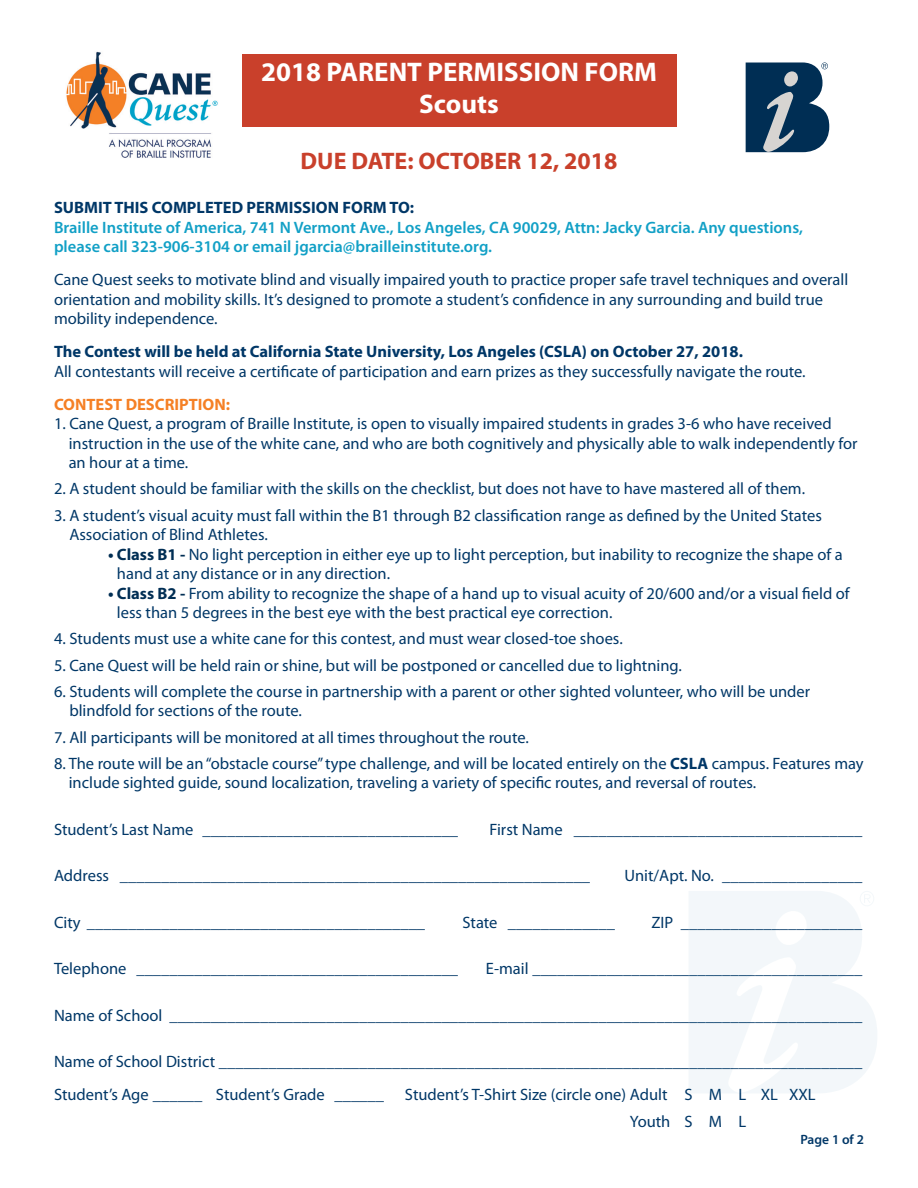
<style>
.page{position:relative;width:918px;height:1188px;background:#fff}
.page>*{position:absolute;margin:0;border:0;box-sizing:border-box;transform-origin:0 0}
.t1{font:700 27px/32.4px "Myriad Pro";color:#fff;text-align:center}
.t2{font:700 24px "Myriad Pro";color:#c9402b}
.t3{font:16.5px/19.5px "Myriad Pro";color:#003767}
.t4{font:600 16.5px/19.5px "Myriad Pro";color:#12a0c6}
.t5{font:700 16.5px "Myriad Pro";color:#003767}
.t6{font:700 16.5px "Myriad Pro";color:#f58025}
.t7{font:600 13.5px "Myriad Pro";color:#003767}
.s1{font-weight:700;color:#003767}
.s2{font-weight:700;color:#002e54}
.s3{font-weight:700}
</style>
<div class="page">
<div style="left:242px;top:54px;width:434px;height:73px;background:#c9402b"></div>
<svg style="left:689px;top:891px;width:188px;height:202px"></svg>
<svg style="left:746px;top:62px;width:83px;height:90px;background:#345774"></svg>
<img style="left:66px;top:51px;width:152px;height:107px">
<p class="t1" style="left:261px;top:54px;width:397px">2018 PARENT PERMISSION FORM<br>Scouts</p>
<p class="t2" style="left:301px;top:145px;width:318px">DUE DATE: OCTOBER 12, 2018</p>
<p class="t4" style="left:54px;top:197px;width:751px"><span class="s1">SUBMIT THIS COMPLETED PERMISSION FORM TO:<br></span>Braille Institute of America, 741 N Vermont Ave., Los Angeles, CA 90029, Attn: Jacky Garcia. Any questions, please call 323-906-3104 or email jgarcia@brailleinstitute.org.</p>
<p class="t3" style="left:54px;top:269px;width:796px">Cane Quest seeks to motivate blind and visually impaired youth to practice proper safe travel techniques and overall orientation and mobility skills. It’s designed to promote a student’s confidence in any surrounding and build true mobility independence.</p>
<p class="t5" style="left:54px;top:341px;width:690px">The Contest will be held at California State University, Los Angeles (CSLA) on October 27, 2018.</p>
<p class="t3" style="left:54px;top:361px;width:753px">All contestants will receive a certificate of participation and earn prizes as they successfully navigate the route.</p>
<p class="t6" style="left:54px;top:393px;width:178px">CONTEST DESCRIPTION:</p>
<p class="t3" style="left:69px;top:413px;width:790px;text-indent:-15px">1. Cane Quest, a program of Braille Institute, is open to visually impaired students in grades 3-6 who have received instruction in the use of the white cane, and who are both cognitively and physically able to walk independently for an hour at a time.</p>
<p class="t3" style="left:54px;top:479px;width:753px">2. A student should be familiar with the skills on the checklist, but does not have to have mastered all of them.</p>
<p class="t3" style="left:69px;top:505px;width:754px;text-indent:-15px">3. A student’s visual acuity must fall within the B1 through B2 classification range as defined by the United States<br>Association of Blind Athletes.</p>
<p class="t3" style="left:117px;top:544px;width:727px;text-indent:-9px"><span class="s2">• Class B1 -</span> No light perception in either eye up to light perception, but inability to recognize the shape of a hand at any distance or in any direction.</p>
<p class="t3" style="left:117px;top:583px;width:734px;text-indent:-9px"><span class="s2">• Class B2 -</span> From ability to recognize the shape of a hand up to visual acuity of 20/600 and/or a visual field of less than 5 degrees in the best eye with the best practical eye correction.</p>
<p class="t3" style="left:54px;top:629px;width:570px">4. Students must use a white cane for this contest, and must wear closed-toe shoes.</p>
<p class="t3" style="left:54px;top:655px;width:630px">5. Cane Quest will be held rain or shine, but will be postponed or cancelled due to lightning.</p>
<p class="t3" style="left:69px;top:681px;width:742px;text-indent:-15px">6. Students will complete the course in partnership with a parent or other sighted volunteer, who will be under blindfold for sections of the route.</p>
<p class="t3" style="left:54px;top:727px;width:476px">7. All participants will be monitored at all times throughout the route.</p>
<p class="t3" style="left:69px;top:753px;width:797px;text-indent:-15px">8. The route will be an “obstacle course” type challenge, and will be located entirely on the <span class="s3">CSLA</span> campus. Features may include sighted guide, sound localization, traveling a variety of specific routes, and reversal of routes.</p>
<p class="t3" style="left:54px;top:819px;width:406px">Student’s Last Name _______________________________</p>
<p class="t3" style="left:489px;top:819px;width:375px">First Name ___________________________________</p>
<p class="t3" style="left:54px;top:866px;width:538px">Address _________________________________________________________</p>
<p class="t3" style="left:624px;top:866px;width:240px">Unit/Apt. No. _________________</p>
<p class="t3" style="left:54px;top:912px;width:373px">City _________________________________________</p>
<p class="t3" style="left:462px;top:912px;width:154px">State _____________</p>
<p class="t3" style="left:651px;top:912px;width:213px">ZIP ______________________</p>
<p class="t3" style="left:54px;top:959px;width:406px">Telephone _______________________________________</p>
<p class="t3" style="left:486px;top:959px;width:378px">E-mail ________________________________________</p>
<p class="t3" style="left:54px;top:1005px;width:810px">Name of School ____________________________________________________________________________________</p>
<p class="t3" style="left:54px;top:1052px;width:810px">Name of School District ______________________________________________________________________________</p>
<p class="t3" style="left:54px;top:1085px;width:332px">Student’s Age ______ Student’s Grade ______</p>
<p class="t3" style="left:405px;top:1085px;width:412px">Student’s T-Shirt Size (circle one) Adult S M L XL XXL</p>
<p class="t3" style="left:630px;top:1111px;width:118px">Youth S M L</p>
<p class="t7" style="left:800px;top:1131px;width:65px">Page 1 of 2</p>
</div>
